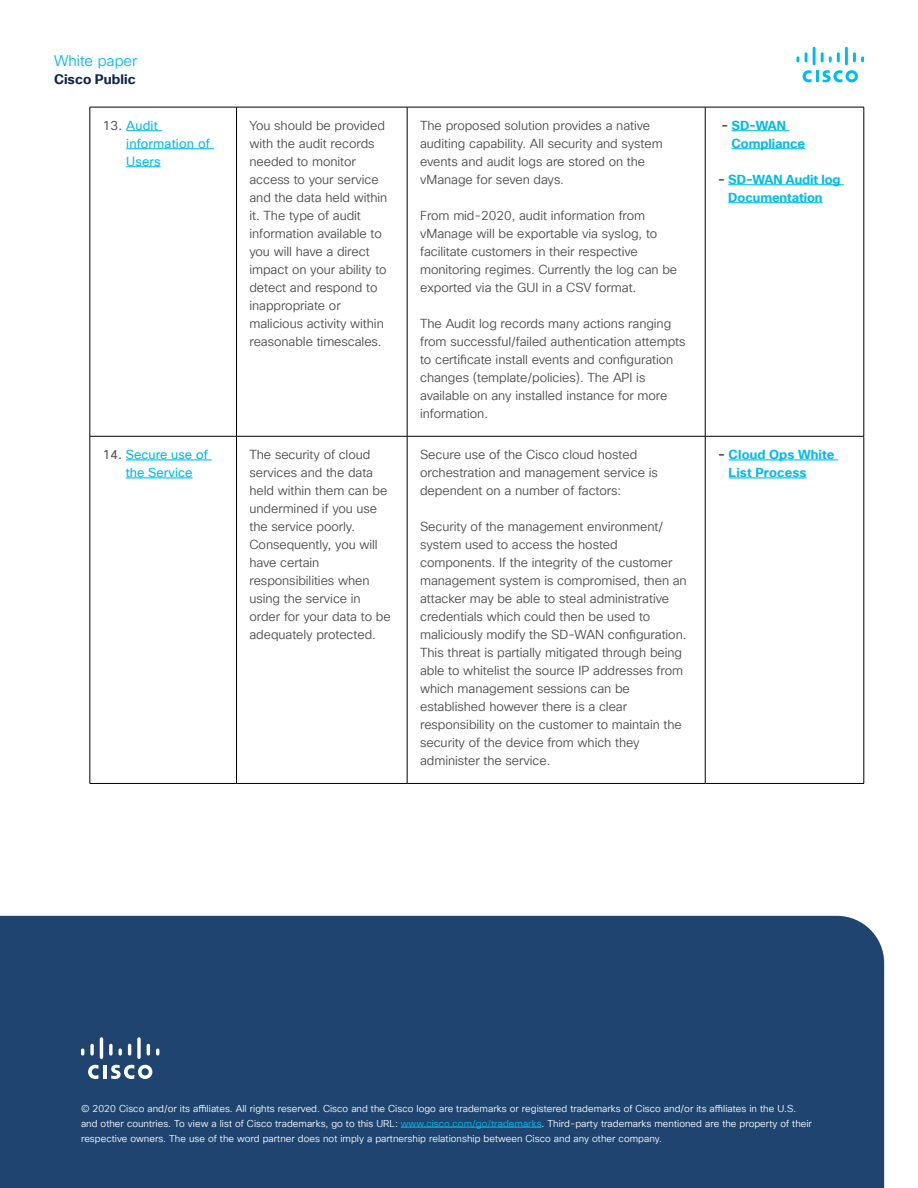
<style>
.page{position:relative;width:918px;height:1188px;background:#fff}
.page>*{position:absolute;margin:0;border:0;box-sizing:border-box;transform-origin:0 0}
.t1{font:15px "Cisco Sans TT Light";color:#00bceb}
.t2{font:700 13.5px "Cisco Sans TT";color:#0d274d}
.t3{font:12.75px/18px "Cisco Sans TT Light";letter-spacing:-.005em;color:#4d4d4f}
.t4{font:700 12.75px/18px "Cisco Sans TT";letter-spacing:-.005em;color:#00bceb}
.t5{font:12.75px/18px "Cisco Sans TT";letter-spacing:.01em;color:#00bceb}
.t6{font:9.75px/15px "Cisco Sans TT Light";letter-spacing:.005em;color:#fff}
.s1{color:#58595b}
.s2{color:#4d4d4f}
.s3{color:#00bceb}
</style>
<div class="page">
<svg style="left:803px;top:70px;width:55px;height:12px"></svg>
<svg style="left:797px;top:56px;width:2px;height:6px"></svg>
<svg style="left:805px;top:52px;width:3px;height:10px"></svg>
<hr style="left:813px;top:47px;width:3px;height:18px;background:#00bceb">
<svg style="left:821px;top:52px;width:19px;height:10px"></svg>
<hr style="left:845px;top:47px;width:3px;height:18px;background:#00bceb">
<svg style="left:853px;top:52px;width:11px;height:10px"></svg>
<div style="left:0;top:916px;width:884px;height:272px;background:#1e446f"></div>
<hr style="left:103px;top:1065px;width:4px;height:14px;background:#fff">
<svg style="left:88px;top:1065px;width:10px;height:14px"></svg>
<svg style="left:111px;top:1065px;width:41px;height:14px"></svg>
<svg style="left:81px;top:1049px;width:3px;height:7px"></svg>
<svg style="left:90px;top:1044px;width:4px;height:12px"></svg>
<hr style="left:100px;top:1037px;width:3px;height:22px;background:#fff;border-radius:2px">
<svg style="left:109px;top:1044px;width:4px;height:12px"></svg>
<svg style="left:119px;top:1049px;width:3px;height:7px"></svg>
<svg style="left:128px;top:1044px;width:3px;height:12px"></svg>
<svg style="left:137px;top:1037px;width:4px;height:22px"></svg>
<svg style="left:147px;top:1044px;width:3px;height:12px"></svg>
<svg style="left:156px;top:1049px;width:3px;height:7px"></svg>
<hr style="left:401px;top:1127px;width:141px;height:1px;background:#00bceb">
<hr style="left:90px;top:107px;width:147px;height:1px;background:#000">
<hr style="left:90px;top:107px;width:1px;height:329px;background:#000">
<hr style="left:237px;top:107px;width:170px;height:1px;background:#000">
<hr style="left:236px;top:107px;width:1px;height:329px;background:#000">
<hr style="left:407px;top:107px;width:298px;height:1px;background:#000">
<hr style="left:407px;top:107px;width:1px;height:329px;background:#000">
<hr style="left:705px;top:107px;width:159px;height:1px;background:#000">
<hr style="left:705px;top:107px;width:1px;height:329px;background:#000">
<hr style="left:864px;top:107px;width:1px;height:329px;background:#000">
<hr style="left:90px;top:436px;width:147px;height:1px;background:#000">
<hr style="left:90px;top:436px;width:1px;height:347px;background:#000">
<hr style="left:237px;top:436px;width:170px;height:1px;background:#000">
<hr style="left:236px;top:436px;width:1px;height:347px;background:#000">
<hr style="left:407px;top:436px;width:298px;height:1px;background:#000">
<hr style="left:407px;top:436px;width:1px;height:347px;background:#000">
<hr style="left:705px;top:436px;width:159px;height:1px;background:#000">
<hr style="left:705px;top:436px;width:1px;height:347px;background:#000">
<hr style="left:864px;top:436px;width:1px;height:347px;background:#000">
<hr style="left:90px;top:783px;width:147px;height:1px;background:#000">
<hr style="left:237px;top:783px;width:170px;height:1px;background:#000">
<hr style="left:407px;top:783px;width:298px;height:1px;background:#000">
<hr style="left:705px;top:783px;width:159px;height:1px;background:#000">
<hr style="left:126px;top:130px;width:36px;height:1px;background:#00bceb">
<hr style="left:126px;top:148px;width:88px;height:1px;background:#00bceb">
<hr style="left:126px;top:166px;width:35px;height:1px;background:#00bceb">
<hr style="left:732px;top:130px;width:57px;height:1px;background:#00bceb">
<hr style="left:732px;top:148px;width:73px;height:1px;background:#00bceb">
<hr style="left:728px;top:184px;width:116px;height:1px;background:#00bceb">
<hr style="left:728px;top:202px;width:95px;height:1px;background:#00bceb">
<hr style="left:126px;top:459px;width:86px;height:1px;background:#00bceb">
<hr style="left:126px;top:477px;width:67px;height:1px;background:#00bceb">
<hr style="left:729px;top:459px;width:109px;height:1px;background:#00bceb">
<hr style="left:729px;top:477px;width:78px;height:1px;background:#00bceb">
<p class="t1" style="left:54px;top:51px;width:85px">White paper</p>
<p class="t2" style="left:54px;top:70px;width:83px">Cisco Public</p>
<p class="t5" style="left:126px;top:117px;width:85px;text-indent:-23px"><span class="s1">13.</span> Audit information of<br>Users</p>
<p class="t3" style="left:249px;top:117px;width:139px">You should be provided with the audit records needed to monitor access to your service and the data held within it. The type of audit information available to you will have a direct impact on your ability to detect and respond to inappropriate or malicious activity within reasonable timescales.</p>
<p class="t3" style="left:420px;top:117px;width:244px">The proposed solution provides a native auditing capability. All security and system events and audit logs are stored on the vManage for seven days.</p>
<p class="t3" style="left:420px;top:207px;width:259px">From mid-2020, audit information from vManage will be exportable via syslog, to facilitate customers in their respective monitoring regimes. Currently the log can be exported via the GUI in a CSV format.</p>
<p class="t3" style="left:420px;top:315px;width:267px">The Audit log records many actions ranging from successful/failed authentication attempts to certificate install events and configuration changes (template/policies). The API is available on any installed instance for more information.</p>
<p class="t5" style="left:103px;top:446px;width:107px;text-align:center"><span class="s1">14.</span> Secure use of the Service</p>
<p class="t3" style="left:249px;top:446px;width:143px">The security of cloud services and the data held within them can be undermined if you use the service poorly.<br>Consequently, you will have certain responsibilities when using the service in order for your data to be adequately protected.</p>
<p class="t3" style="left:420px;top:446px;width:239px">Secure use of the Cisco cloud hosted orchestration and management service is dependent on a number of factors:</p>
<p class="t3" style="left:420px;top:518px;width:268px">Security of the management environment/ system used to access the hosted components. If the integrity of the customer management system is compromised, then an attacker may be able to steal administrative credentials which could then be used to maliciously modify the SD-WAN configuration.<br>This threat is partially mitigated through being able to whitelist the source IP addresses from which management sessions can be established however there is a clear responsibility on the customer to maintain the security of the device from which they administer the service.</p>
<p class="t4" style="left:732px;top:117px;width:75px;text-indent:-10px"><span class="s1">-</span> SD-WAN<br>Compliance</p>
<p class="t4" style="left:728px;top:171px;width:114px;text-indent:-10px"><span class="s1">-</span> SD-WAN Audit log<br>Documentation</p>
<p class="t4" style="left:729px;top:446px;width:107px;text-indent:-10px"><span class="s2">-</span> Cloud Ops White<br>List Process</p>
<p class="t6" style="left:81px;top:1101px;width:733px">© 2020 Cisco and/or its affiliates. All rights reserved. Cisco and the Cisco logo are trademarks or registered trademarks of Cisco and/or its affiliates in the U.S. and other countries. To view a list of Cisco trademarks, go to this URL: <span class="s3">www.cisco.com/go/trademarks</span>. Third-party trademarks mentioned are the property of their respective owners. The use of the word partner does not imply a partnership relationship between Cisco and any other company.</p>
</div>
